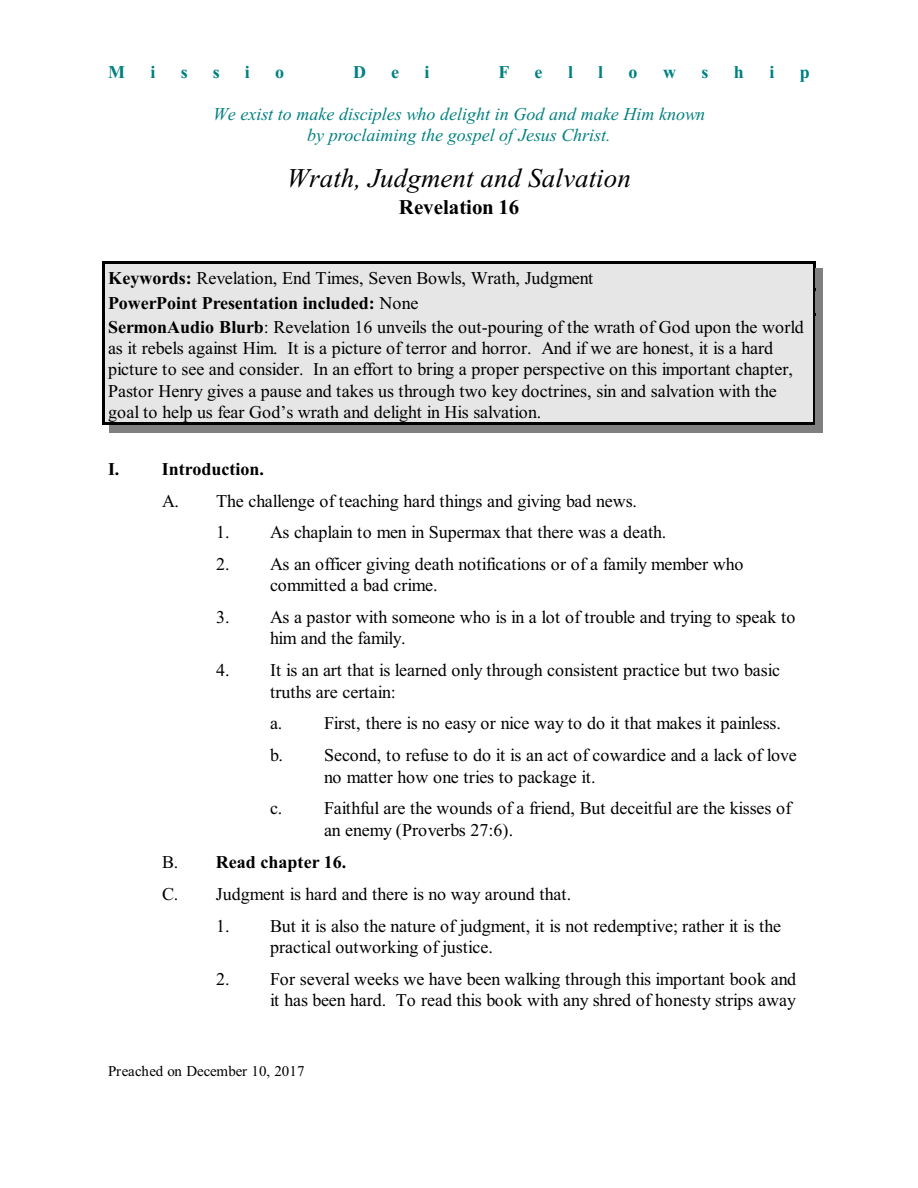
<style>
.page{position:relative;width:918px;height:1188px;background:#fff}
.page>*{position:absolute;margin:0;border:0;box-sizing:border-box;transform-origin:0 0}
.t1{font:italic 27px "Times New Roman";letter-spacing:.005em;color:#000}
.t2{font:700 21px "Times New Roman";color:#000}
.t3{font:18px/21.3px "Times New Roman";color:#000}
.t4{font:italic 18px/21.3px "Times New Roman";color:#008080;text-align:center}
.t5{font:700 18px "Times New Roman";color:#008080}
.t6{font:700 18px "Times New Roman";color:#000}
.t7{font:15px "Times New Roman";color:#000}
.s1{font-weight:700}
</style>
<div class="page">
<div style="left:102px;top:261px;width:713px;height:30px;background:#e6e6e6"></div>
<hr style="left:102px;top:261px;width:2px;height:33px;background:#000">
<hr style="left:813px;top:261px;width:2px;height:33px;background:#000">
<hr style="left:102px;top:261px;width:713px;height:3px;background:#000">
<div style="left:815px;top:269px;width:8px;height:22px;background:#808080"></div>
<div style="left:102px;top:291px;width:713px;height:25px;background:#e6e6e6"></div>
<hr style="left:102px;top:288px;width:2px;height:30px;background:#000">
<hr style="left:813px;top:288px;width:2px;height:30px;background:#000">
<div style="left:815px;top:291px;width:8px;height:24px;background:#808080"></div>
<div style="left:102px;top:316px;width:713px;height:109px;background:#e6e6e6"></div>
<hr style="left:102px;top:313px;width:2px;height:112px;background:#000">
<hr style="left:813px;top:313px;width:2px;height:112px;background:#000">
<hr style="left:102px;top:422px;width:713px;height:3px;background:#000">
<div style="left:815px;top:316px;width:8px;height:116px;background:#808080"></div>
<div style="left:109px;top:425px;width:714px;height:8px;background:#808080"></div>
<p class="t5" style="left:108px;top:66px;width:18px">M</p>
<p class="t5" style="left:150px;top:66px;width:7px">i</p>
<p class="t5" style="left:181px;top:66px;width:9px">s</p>
<p class="t5" style="left:213px;top:66px;width:9px">s</p>
<p class="t5" style="left:245px;top:66px;width:7px">i</p>
<p class="t5" style="left:275px;top:66px;width:10px">o</p>
<p class="t5" style="left:353px;top:66px;width:14px">D</p>
<p class="t5" style="left:391px;top:66px;width:9px">e</p>
<p class="t5" style="left:424px;top:66px;width:7px">i</p>
<p class="t5" style="left:499px;top:66px;width:12px">F</p>
<p class="t5" style="left:535px;top:66px;width:9px">e</p>
<p class="t5" style="left:568px;top:66px;width:7px">l</p>
<p class="t5" style="left:598px;top:66px;width:7px">l</p>
<p class="t5" style="left:628px;top:66px;width:10px">o</p>
<p class="t5" style="left:663px;top:66px;width:14px">w</p>
<p class="t5" style="left:702px;top:66px;width:9px">s</p>
<p class="t5" style="left:734px;top:66px;width:12px">h</p>
<p class="t5" style="left:770px;top:66px;width:7px">i</p>
<p class="t5" style="left:800px;top:66px;width:12px">p</p>
<p class="t4" style="left:213px;top:105px;width:494px">We exist to make disciples who delight in God and make Him known by proclaiming the gospel of Jesus Christ.</p>
<h1 class="t1" style="left:287px;top:168px;width:346px">Wrath, Judgment and Salvation</h1>
<p class="t2" style="left:399px;top:200px;width:122px">Revelation 16</p>
<p class="t3" style="left:108px;top:268px;width:697px;line-height:24.5px"><span class="s1">Keywords:</span> Revelation, End Times, Seven Bowls, Wrath, Judgment<br><span class="s1">PowerPoint Presentation included:</span> None<br><span class="s1">SermonAudio Blurb</span>: Revelation 16 unveils the out-pouring of the wrath of God upon the world</p>
<p class="t3" style="left:108px;top:339px;width:686px">as it rebels against Him. It is a picture of terror and horror. And if we are honest, it is a hard picture to see and consider. In an effort to bring a proper perspective on this important chapter, Pastor Henry gives a pause and takes us through two key doctrines, sin and salvation with the goal to help us fear God’s wrath and delight in His salvation.</p>
<p class="t6" style="left:108px;top:463px;width:158px">I. Introduction.</p>
<p class="t3" style="left:162px;top:492px;width:477px">A. The challenge of teaching hard things and giving bad news.</p>
<p class="t3" style="left:216px;top:523px;width:452px">1. As chaplain to men in Supermax that there was a death.</p>
<p class="t3" style="left:270px;top:555px;width:475px;text-indent:-54px">2. As an officer giving death notifications or of a family member who committed a bad crime.</p>
<p class="t3" style="left:270px;top:608px;width:527px;text-indent:-54px">3. As a pastor with someone who is in a lot of trouble and trying to speak to him and the family.</p>
<p class="t3" style="left:270px;top:661px;width:512px;text-indent:-54px">4. It is an art that is learned only through consistent practice but two basic truths are certain:</p>
<p class="t3" style="left:270px;top:709px;width:528px;line-height:32.1px">a. First, there is no easy or nice way to do it that makes it painless. b. Second, to refuse to do it is an act of cowardice and a lack of love</p>
<p class="t3" style="left:270px;top:763px;width:523px;line-height:31.7px;text-indent:54px">no matter how one tries to package it.<br>c. Faithful are the wounds of a friend, But deceitful are the kisses of</p>
<p class="t3" style="left:162px;top:815px;width:411px;line-height:32.2px;text-indent:162px">an enemy (Proverbs 27:6).<br>B. <span class="s1">Read chapter 16.<br></span>C. Judgment is hard and there is no way around that.</p>
<p class="t3" style="left:270px;top:917px;width:513px;text-indent:-54px">1. But it is also the nature of judgment, it is not redemptive; rather it is the practical outworking of justice.</p>
<p class="t3" style="left:216px;top:970px;width:582px;text-align:right">2. For several weeks we have been walking through this important book and it has been hard. To read this book with any shred of honesty strips away</p>
<p class="t7" style="left:108px;top:1066px;width:198px">Preached on December 10, 2017</p>
</div>
